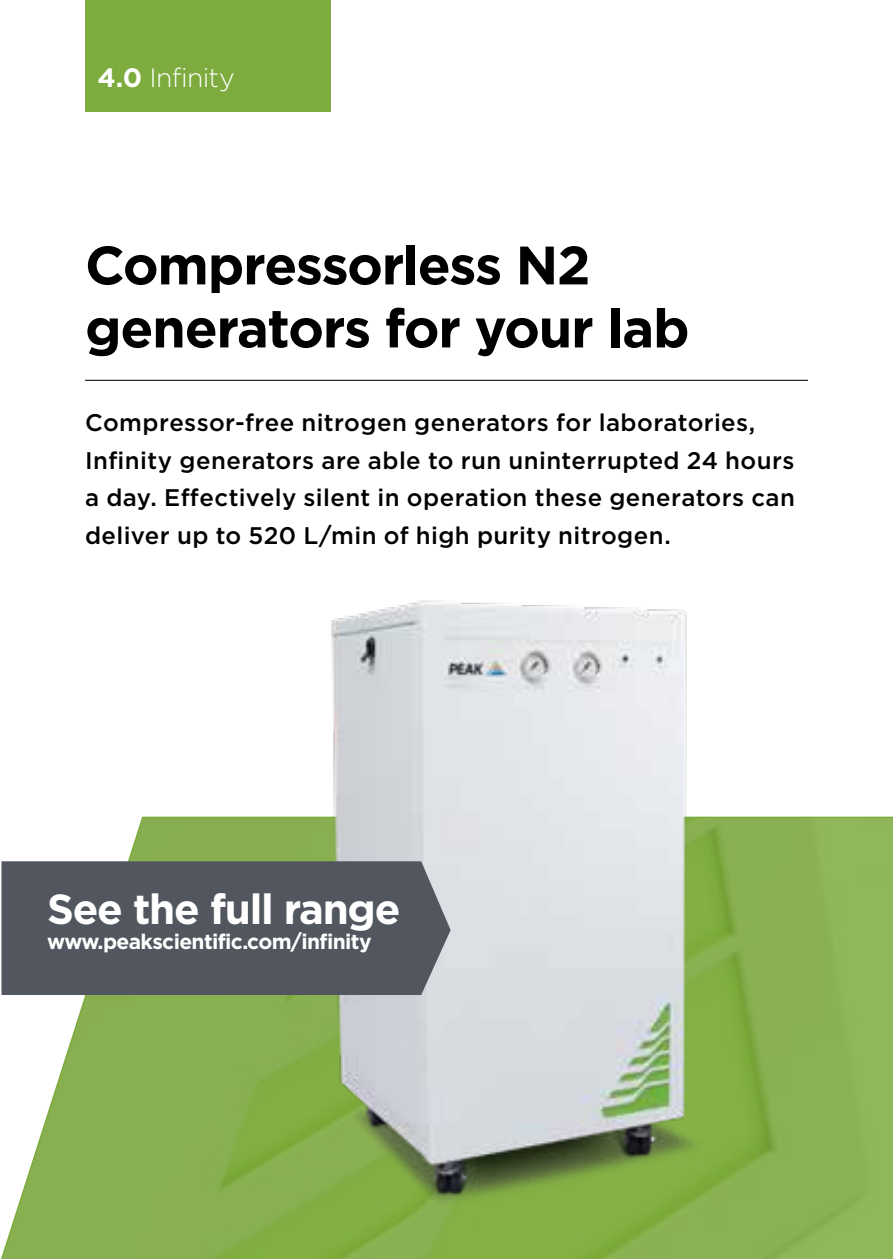
<style>
.page{position:relative;width:893px;height:1259px;background:#fff}
.page>*{position:absolute;margin:0;border:0;box-sizing:border-box;transform-origin:0 0}
.t1{font:700 54px/63px "Gotham";letter-spacing:-.025em;color:#000}
.t2{font:700 42px "Gotham";letter-spacing:-.03em;color:#fff}
.t3{font:300 26.7px "Gotham";letter-spacing:-.02em;color:#fff}
.t4{font:500 24px/37.8px "Gotham";letter-spacing:.015em;color:#000}
.t5{font:700 21px "Gotham";letter-spacing:-.03em;color:#fff}
.s1{font-weight:700}
</style>
<div class="page">
<div style="left:85px;top:0;width:246px;height:111px;background:#7dab3e"></div>
<svg style="left:1px;top:816px;width:892px;height:443px"></svg>
<hr style="left:85px;top:380px;width:723px;height:1px;background:#000">
<img style="left:30px;top:600px;width:679px;height:655px">
<div style="left:1px;top:861px;width:450px;height:134px;background:#51565f"></div>
<p class="t3" style="left:97px;top:63px;width:139px"><span class="s1">4.0</span> Infinity</p>
<h1 class="t1" style="left:85px;top:232px;width:606px">Compressorless N2 generators for your lab</h1>
<p class="t4" style="left:85px;top:403px;width:712px">Compressor-free nitrogen generators for laboratories, Infinity generators are able to run uninterrupted 24 hours a day. Effectively silent in operation these generators can deliver up to 520 L/min of high purity nitrogen.</p>
<h2 class="t2" style="left:47px;top:884px;width:355px">See the full range</h2>
<p class="t5" style="left:47px;top:929px;width:326px">www.peakscientific.com/infinity</p>
</div>
